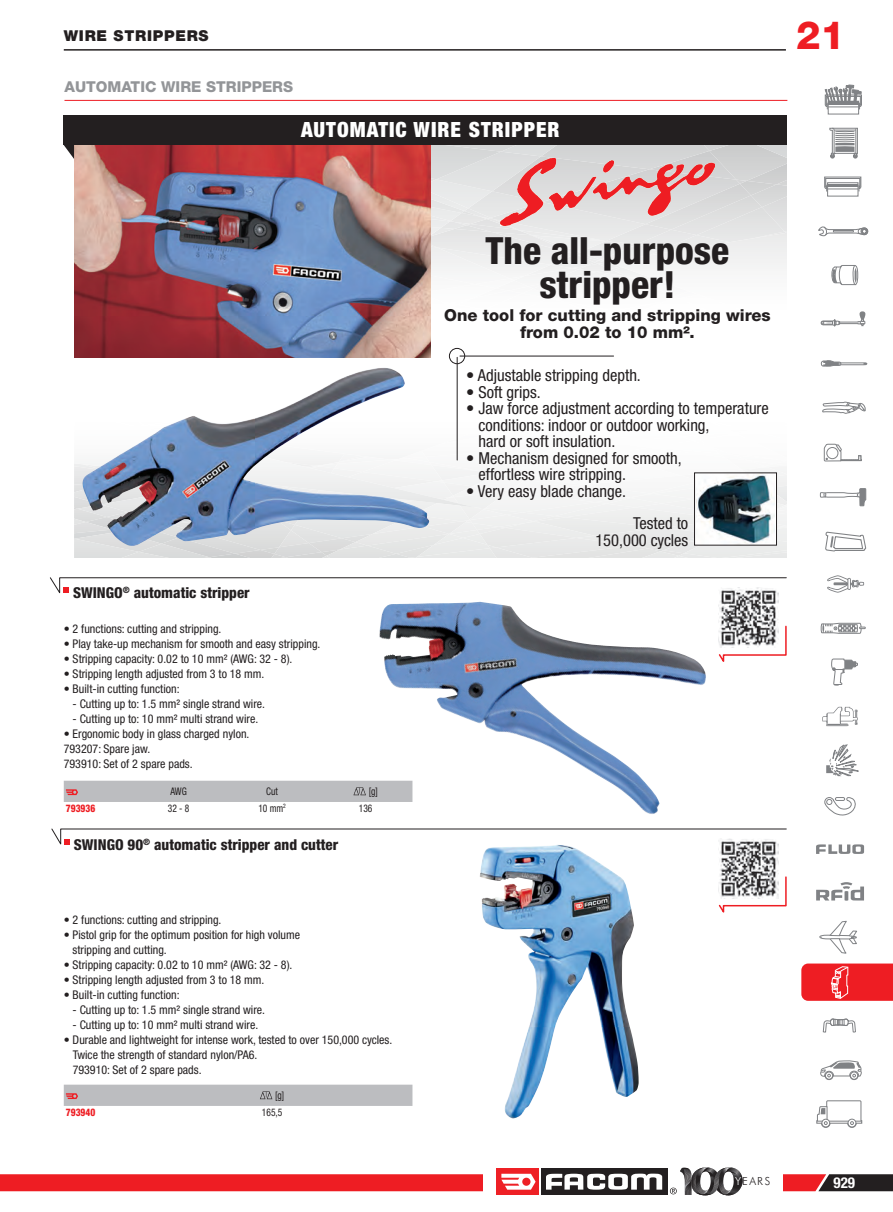
<style>
.page{position:relative;width:893px;height:1212px;background:#fff}
.page>*{position:absolute;margin:0;border:0;box-sizing:border-box;transform-origin:0 0}
.t1{font:800 39px "Helvetica Neue LT Std";color:#ee1d23}
.t2{font:800 condensed 37.5px/34.5px "Helvetica Neue LT Std";color:#231f20;text-align:center}
.t3{font:900 condensed 21px "Helvetica Neue LT Std";letter-spacing:.05em;color:#fff}
.t4{font:condensed 16.5px/16.5px "Helvetica Neue LT Std";color:#231f20}
.t5{font:800 16.5px/16.5px "Helvetica Neue LT Std";color:#231f20;text-align:center}
.t6{font:800 condensed 15px "Helvetica Neue LT Std";color:#231f20}
.t7{font:800 15px "Helvetica Neue LT Std";color:#939598}
.t8{font:900 15px "Helvetica Neue LT Std";letter-spacing:.05em;color:#231f20}
.t9{font:700 condensed 15px "Helvetica Neue LT Std";color:#fff}
.t10{font:condensed 12px/15px "Helvetica Neue LT Std";color:#231f20}
.t11{font:300 11.1px "Futura BT";letter-spacing:.11em;color:#231f20}
.t12{font:condensed 10.5px/16.4px "Helvetica Neue LT Std";color:#231f20;text-align:right;scale:.9 1}
.t13{font:800 condensed 10.5px "Helvetica Neue LT Std";color:#ee1d23;scale:.9 1}
.s1{color:#fff}
</style>
<div class="page">
<svg style="left:831px;top:658px;width:27px;height:28px"></svg>
<svg style="left:825px;top:531px;width:42px;height:62px"></svg>
<svg style="left:822px;top:706px;width:36px;height:21px"></svg>
<svg style="left:819px;top:488px;width:48px;height:19px"></svg>
<svg style="left:823px;top:443px;width:39px;height:19px"></svg>
<svg style="left:822px;top:402px;width:44px;height:12px"></svg>
<svg style="left:821px;top:622px;width:45px;height:12px"></svg>
<svg style="left:824px;top:176px;width:38px;height:16px"></svg>
<svg style="left:824px;top:84px;width:38px;height:26px"></svg>
<svg style="left:829px;top:128px;width:29px;height:30px"></svg>
<div style="left:859px;top:311px;width:6px;height:8px;background:#808285;border-radius:2px"></div>
<svg style="left:820px;top:318px;width:46px;height:8px"></svg>
<svg style="left:820px;top:360px;width:48px;height:7px"></svg>
<svg style="left:818px;top:226px;width:50px;height:10px"></svg>
<div style="left:833px;top:230px;width:20px;height:2px;border:1px solid #808285"></div>
<svg style="left:831px;top:265px;width:27px;height:20px"></svg>
<svg style="left:826px;top:744px;width:33px;height:32px"></svg>
<svg style="left:824px;top:797px;width:32px;height:19px"></svg>
<svg style="left:816px;top:844px;width:48px;height:10px"></svg>
<svg style="left:816px;top:882px;width:48px;height:19px"></svg>
<svg style="left:819px;top:921px;width:38px;height:33px"></svg>
<svg style="left:816px;top:1100px;width:47px;height:28px"></svg>
<svg style="left:820px;top:1060px;width:42px;height:20px"></svg>
<svg style="left:801px;top:963px;width:92px;height:70px"></svg>
<hr style="left:64px;top:100px;width:723px;height:1px;background:#ee1d23">
<svg style="left:718px;top:625px;width:69px;height:37px"></svg>
<svg style="left:49px;top:577px;width:738px;height:18px"></svg>
<img style="left:379px;top:602px;width:327px;height:212px">
<svg style="left:718px;top:876px;width:69px;height:37px"></svg>
<svg style="left:51px;top:828px;width:736px;height:19px"></svg>
<svg style="left:74px;top:403px;width:713px;height:155px"></svg>
<div style="left:449px;top:348px;width:16px;height:16px;border:1px solid #231f20;border-radius:50%"></div>
<hr style="left:460px;top:356px;width:154px;height:1px;background:#231f20">
<hr style="left:457px;top:357px;width:1px;height:103px;background:#231f20">
<img style="left:696px;top:474px;width:79px;height:69px">
<div style="left:694px;top:472px;width:83px;height:73px;border:1px solid #231f20"></div>
<img style="left:74px;top:315px;width:356px;height:42px">
<img style="left:480px;top:845px;width:159px;height:273px">
<img style="left:82px;top:368px;width:348px;height:179px">
<svg style="left:0;top:1167px;width:893px;height:28px"></svg>
<div style="left:63px;top:115px;width:724px;height:30px;background:#231f20"></div>
<svg style="left:63px;top:145px;width:724px;height:170px"></svg>
<img style="left:719px;top:588px;width:59px;height:59px">
<img style="left:719px;top:838px;width:59px;height:60px">
<div style="left:64px;top:781px;width:348px;height:21px;background:#bcbdc0"></div>
<div style="left:64px;top:1084px;width:348px;height:22px;background:#bcbdc0"></div>
<hr style="left:64px;top:49px;width:722px;height:2px;background:#231f20">
<p class="t8" style="left:64px;top:27px;width:146px">WIRE STRIPPERS</p>
<p class="t7" style="left:64px;top:77px;width:230px">AUTOMATIC WIRE STRIPPERS</p>
<h3 class="t3" style="left:301px;top:117px;width:260px">AUTOMATIC WIRE STRIPPER</h3>
<h1 class="t1" style="left:796px;top:12px;width:51px">21</h1>
<p class="t6" style="left:73px;top:584px;width:178px">SWINGO<sup>®</sup> automatic stripper</p>
<p class="t10" style="left:64px;top:621px;width:159px">• 2 functions: cutting and stripping.</p>
<p class="t10" style="left:64px;top:636px;width:258px">• Play take-up mechanism for smooth and easy stripping.</p>
<p class="t10" style="left:64px;top:651px;width:230px">• Stripping capacity: 0.02 to 10 mm² (AWG: 32 - 8).</p>
<p class="t10" style="left:64px;top:666px;width:202px">• Stripping length adjusted from 3 to 18 mm.</p>
<p class="t10" style="left:64px;top:681px;width:117px">• Built-in cutting function:</p>
<p class="t10" style="left:73px;top:696px;width:194px">- Cutting up to: 1.5 mm² single strand wire.</p>
<p class="t10" style="left:73px;top:711px;width:187px">- Cutting up to: 10 mm² multi strand wire.</p>
<p class="t10" style="left:64px;top:726px;width:187px">• Ergonomic body in glass charged nylon.<br>793207: Spare jaw.<br>793910: Set of 2 spare pads.</p>
<p class="t12" style="left:170px;top:783px;width:20px">AWG</p>
<p class="t12" style="left:266px;top:783px;width:15px">Cut</p>
<p class="t12" style="left:369px;top:783px;width:12px">[g]</p>
<p class="t12" style="left:168px;top:800px;width:25px">32 - 8</p>
<p class="t12" style="left:258px;top:800px;width:32px">10 mm<sup>2</sup></p>
<p class="t12" style="left:359px;top:800px;width:17px">136</p>
<p class="t6" style="left:74px;top:835px;width:266px">SWINGO 90<sup>®</sup> automatic stripper and cutter</p>
<p class="t13" style="left:66px;top:801px;width:34px">793936</p>
<p class="t10" style="left:64px;top:912px;width:159px">• 2 functions: cutting and stripping.</p>
<p class="t10" style="left:73px;top:927px;width:229px;text-indent:-9px">• Pistol grip for the optimum position for high volume stripping and cutting.</p>
<p class="t10" style="left:64px;top:957px;width:230px">• Stripping capacity: 0.02 to 10 mm² (AWG: 32 - 8).</p>
<p class="t10" style="left:64px;top:972px;width:202px">• Stripping length adjusted from 3 to 18 mm.</p>
<p class="t10" style="left:64px;top:987px;width:117px">• Built-in cutting function:</p>
<p class="t10" style="left:73px;top:1002px;width:194px">- Cutting up to: 1.5 mm² single strand wire.</p>
<p class="t10" style="left:73px;top:1017px;width:187px">- Cutting up to: 10 mm² multi strand wire.</p>
<p class="t10" style="left:73px;top:1032px;width:321px;text-indent:-9px">• Durable and lightweight for intense work, tested to over 150,000 cycles.<br>Twice the strength of standard nylon/PA6.<br>793910: Set of 2 spare pads.</p>
<p class="t13" style="left:66px;top:1105px;width:34px">793940</p>
<p class="t12" style="left:262px;top:1087px;width:26px">[g]<br>165,5</p>
<h2 class="t2" style="left:486px;top:233px;width:245px">The all-purpose stripper!</h2>
<h3 class="t5" style="left:444px;top:307px;width:328px">One tool for cutting and stripping wires from 0.02 to 10 mm².</h3>
<h3 class="t4" style="left:466px;top:367px;width:176px">• Adjustable stripping depth.</h3>
<h3 class="t4" style="left:466px;top:384px;width:76px">• Soft grips.</h3>
<h3 class="t4" style="left:478px;top:400px;width:292px;text-indent:-12px">• Jaw force adjustment according to temperature conditions: indoor or outdoor working,<br>hard or soft insulation.</h3>
<h3 class="t4" style="left:478px;top:450px;width:205px;text-indent:-12px">• Mechanism designed for smooth, effortless wire stripping.</h3>
<h3 class="t4" style="left:466px;top:483px;width:161px">• Very easy blade change.</h3>
<h3 class="t4" style="left:595px;top:515px;width:94px;text-align:right">Tested to<br>150,000 cycles</h3>
<p class="t11" style="left:735px;top:1175px;width:37px"><span class="s1">Y</span>EARS</p>
<p class="t9" style="left:833px;top:1174px;width:23px">929</p>
</div>
